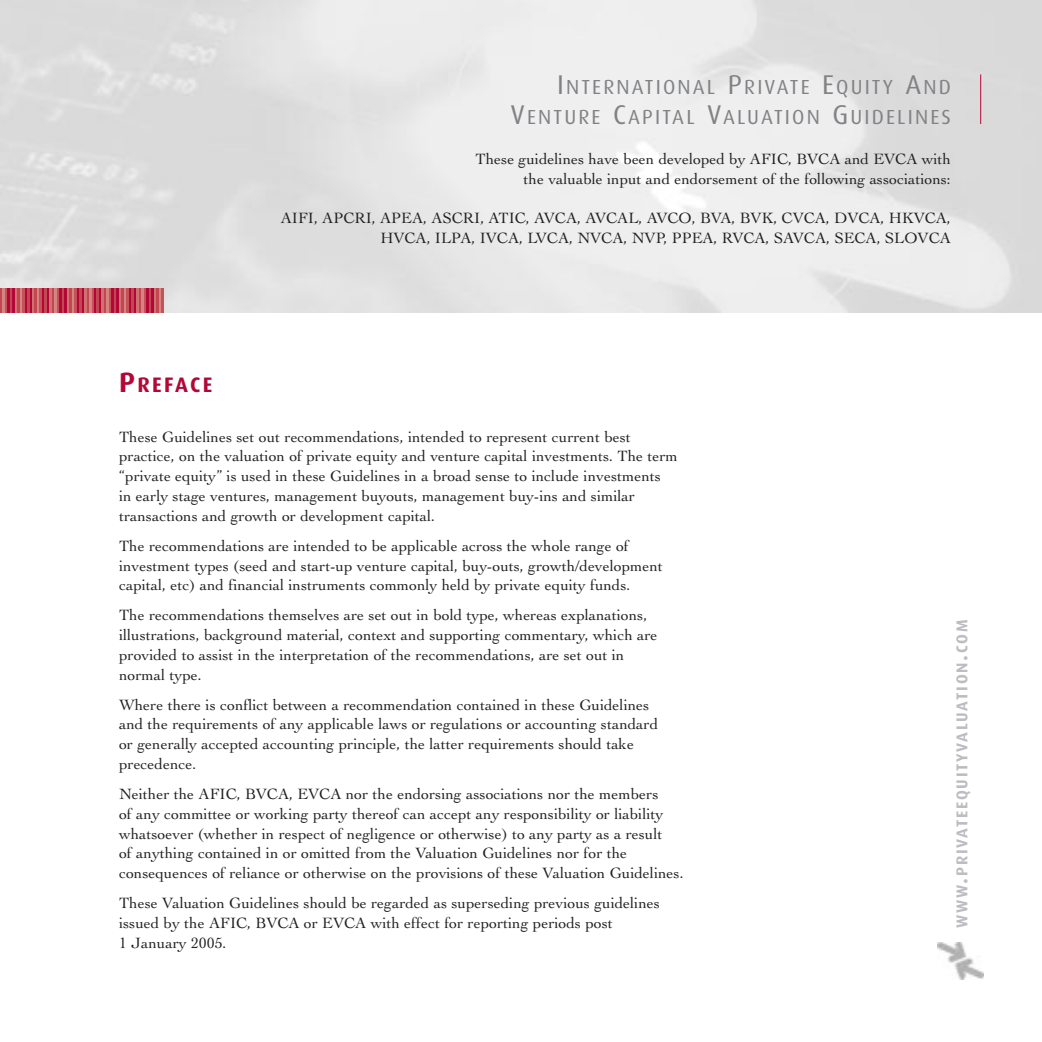
<style>
.page{position:relative;width:1042px;height:1042px;background:#fff}
.page>*{position:absolute;margin:0;border:0;box-sizing:border-box;transform-origin:0 0}
.t1{font:700 21px "Dax";letter-spacing:.115em;color:#b30738}
.t2{font:20.3px/29.8px "Dax";letter-spacing:.105em;color:#808285;text-align:right}
.t3{font:15.75px/19.8px "Cochin";color:#231f20}
.t4{font:700 15.75px "Dax";letter-spacing:.115em;color:#bbbdc0}
.s1{font-size:27.12px}
.s2{font-size:28px}
.s3{font-size:21px}
</style>
<div class="page">
<img style="left:938px;top:943px;width:45px;height:37px">
<hr style="left:980px;top:74px;width:1px;height:50px;background:#b30738">
<hr style="left:0;top:288px;width:2px;height:25px;background:#c14752">
<hr style="left:2px;top:288px;width:3px;height:25px;background:#d68482">
<hr style="left:5px;top:288px;width:2px;height:25px;background:#c45259">
<hr style="left:7px;top:288px;width:3px;height:25px;background:#b30738">
<hr style="left:10px;top:288px;width:2px;height:25px;background:#c14752">
<hr style="left:12px;top:288px;width:3px;height:25px;background:#b30738">
<hr style="left:15px;top:288px;width:2px;height:25px;background:#cf7170">
<hr style="left:17px;top:288px;width:3px;height:25px;background:#c14752">
<hr style="left:20px;top:288px;width:2px;height:25px;background:#d68482">
<hr style="left:22px;top:288px;width:3px;height:25px;background:#c45259">
<hr style="left:25px;top:288px;width:2px;height:25px;background:#b30738">
<hr style="left:27px;top:288px;width:3px;height:25px;background:#c14752">
<hr style="left:30px;top:288px;width:2px;height:25px;background:#b30738">
<hr style="left:32px;top:288px;width:3px;height:25px;background:#cf7170">
<hr style="left:35px;top:288px;width:2px;height:25px;background:#c14752">
<hr style="left:37px;top:288px;width:3px;height:25px;background:#d68482">
<hr style="left:40px;top:288px;width:2px;height:25px;background:#c45259">
<hr style="left:42px;top:288px;width:3px;height:25px;background:#b30738">
<hr style="left:45px;top:288px;width:2px;height:25px;background:#c14752">
<hr style="left:47px;top:288px;width:3px;height:25px;background:#b30738">
<hr style="left:50px;top:288px;width:2px;height:25px;background:#cf7170">
<hr style="left:52px;top:288px;width:3px;height:25px;background:#c14752">
<hr style="left:55px;top:288px;width:2px;height:25px;background:#d68482">
<hr style="left:57px;top:288px;width:3px;height:25px;background:#c45259">
<hr style="left:60px;top:288px;width:2px;height:25px;background:#b30738">
<hr style="left:62px;top:288px;width:2px;height:25px;background:#c14752">
<hr style="left:64px;top:288px;width:3px;height:25px;background:#b30738">
<hr style="left:67px;top:288px;width:2px;height:25px;background:#cf7170">
<hr style="left:69px;top:288px;width:3px;height:25px;background:#c14752">
<hr style="left:72px;top:288px;width:2px;height:25px;background:#d68482">
<hr style="left:74px;top:288px;width:3px;height:25px;background:#c45259">
<hr style="left:77px;top:288px;width:2px;height:25px;background:#b30738">
<hr style="left:79px;top:288px;width:3px;height:25px;background:#c14752">
<hr style="left:82px;top:288px;width:2px;height:25px;background:#b30738">
<hr style="left:84px;top:288px;width:3px;height:25px;background:#cf7170">
<hr style="left:87px;top:288px;width:2px;height:25px;background:#c14752">
<hr style="left:89px;top:288px;width:3px;height:25px;background:#d68482">
<hr style="left:92px;top:288px;width:2px;height:25px;background:#c45259">
<hr style="left:94px;top:288px;width:3px;height:25px;background:#b30738">
<hr style="left:97px;top:288px;width:2px;height:25px;background:#c14752">
<hr style="left:99px;top:288px;width:3px;height:25px;background:#b30738">
<hr style="left:102px;top:288px;width:2px;height:25px;background:#cf7170">
<hr style="left:104px;top:288px;width:3px;height:25px;background:#c14752">
<hr style="left:107px;top:288px;width:2px;height:25px;background:#d68482">
<hr style="left:109px;top:288px;width:3px;height:25px;background:#c45259">
<hr style="left:112px;top:288px;width:2px;height:25px;background:#b30738">
<hr style="left:114px;top:288px;width:3px;height:25px;background:#c14752">
<hr style="left:117px;top:288px;width:2px;height:25px;background:#b30738">
<hr style="left:119px;top:288px;width:3px;height:25px;background:#cf7170">
<hr style="left:122px;top:288px;width:2px;height:25px;background:#c14752">
<hr style="left:124px;top:288px;width:2px;height:25px;background:#d68482">
<hr style="left:126px;top:288px;width:3px;height:25px;background:#c45259">
<hr style="left:129px;top:288px;width:2px;height:25px;background:#b30738">
<hr style="left:131px;top:288px;width:3px;height:25px;background:#c14752">
<hr style="left:134px;top:288px;width:2px;height:25px;background:#b30738">
<hr style="left:136px;top:288px;width:3px;height:25px;background:#cf7170">
<hr style="left:139px;top:288px;width:2px;height:25px;background:#c14752">
<hr style="left:141px;top:288px;width:3px;height:25px;background:#d68482">
<hr style="left:144px;top:288px;width:2px;height:25px;background:#c45259">
<hr style="left:146px;top:288px;width:3px;height:25px;background:#b30738">
<hr style="left:149px;top:288px;width:2px;height:25px;background:#c14752">
<hr style="left:151px;top:288px;width:3px;height:25px;background:#b30738">
<hr style="left:154px;top:288px;width:2px;height:25px;background:#cf7170">
<hr style="left:156px;top:288px;width:3px;height:25px;background:#c14752">
<hr style="left:159px;top:288px;width:2px;height:25px;background:#d68482">
<hr style="left:161px;top:288px;width:3px;height:25px;background:#c45259">
<p class="t2" style="left:511px;top:73px;width:442px"><span class="s1">I</span>NTERNATIONAL <span class="s1">P</span>RIVATE <span class="s1">E</span>QUITY <span class="s1">A</span>ND<br><span class="s1">V</span>ENTURE <span class="s1">C</span>APITAL <span class="s1">V</span>ALUATION <span class="s1">G</span>UIDELINES</p>
<p class="t3" style="left:475px;top:149px;width:477px;text-align:right">These guidelines have been developed by AFIC, BVCA and EVCA with the valuable input and endorsement of the following associations:</p>
<p class="t3" style="left:281px;top:208px;width:671px;text-align:right">AIFI, APCRI, APEA, ASCRI, ATIC, AVCA, AVCAL, AVCO, BVA, BVK, CVCA, DVCA, HKVCA,<br>HVCA, ILPA, IVCA, LVCA, NVCA, NVP, PPEA, RVCA, SAVCA, SECA, SLOVCA</p>
<h1 class="t1" style="left:119px;top:373px;width:95px"><span class="s2">P</span>REFACE</h1>
<p class="t3" style="left:119px;top:426px;width:560px">These Guidelines set out recommendations, intended to represent current best practice, on the valuation of private equity and venture capital investments. The term “private equity” is used in these Guidelines in a broad sense to include investments<br>in early stage ventures, management buyouts, management buy-ins and similar transactions and growth or development capital.</p>
<p class="t3" style="left:119px;top:536px;width:545px">The recommendations are intended to be applicable across the whole range of investment types (seed and start-up venture capital, buy-outs, growth/development capital, etc) and financial instruments commonly held by private equity funds.</p>
<p class="t3" style="left:119px;top:605px;width:540px">The recommendations themselves are set out in bold type, whereas explanations, illustrations, background material, context and supporting commentary, which are provided to assist in the interpretation of the recommendations, are set out in normal type.</p>
<p class="t3" style="left:119px;top:694px;width:540px">Where there is conflict between a recommendation contained in these Guidelines and the requirements of any applicable laws or regulations or accounting standard or generally accepted accounting principle, the latter requirements should take precedence.</p>
<p class="t3" style="left:119px;top:784px;width:566px">Neither the AFIC, BVCA, EVCA nor the endorsing associations nor the members<br>of any committee or working party thereof can accept any responsibility or liability whatsoever (whether in respect of negligence or otherwise) to any party as a result<br>of anything contained in or omitted from the Valuation Guidelines nor for the consequences of reliance or otherwise on the provisions of these Valuation Guidelines.</p>
<p class="t3" style="left:119px;top:893px;width:542px">These Valuation Guidelines should be regarded as superseding previous guidelines issued by the AFIC, BVCA or EVCA with effect for reporting periods post<br>1 January 2005.</p>
<p class="t4" style="left:953px;top:928px;width:309px;rotate:-90deg">WWW<span class="s3">.</span>PRIVATEEQUITYVALUATION<span class="s3">.</span>COM</p>
</div>
